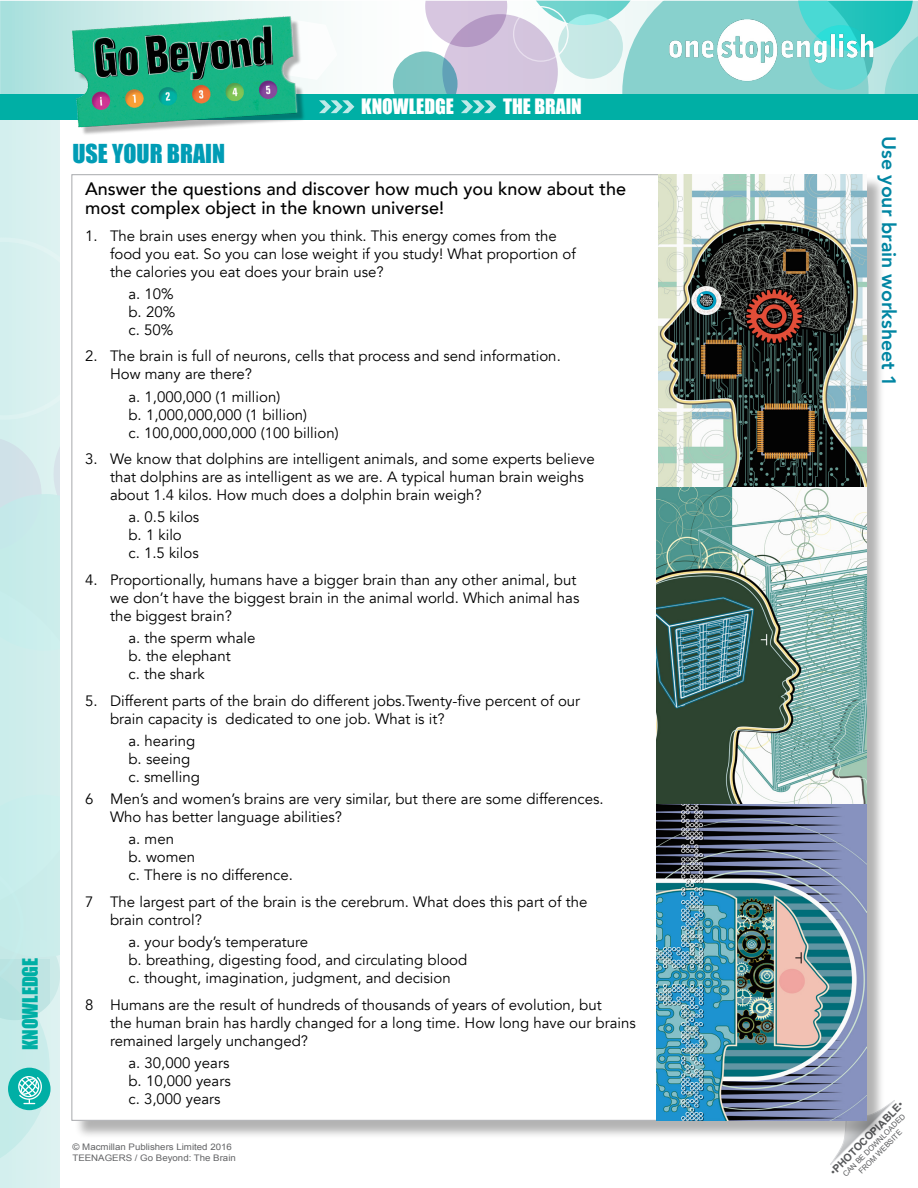
<style>
.page{position:relative;width:918px;height:1188px;background:#fff}
.page>*{position:absolute;margin:0;border:0;box-sizing:border-box;transform-origin:0 0}
.t1{font:24px "Impact";color:#009cb5}
.t2{font:800 19.5px "Avenir";color:#0086a3}
.t3{font:19.5px "Impact";color:#fff}
.t4{font:19.5px "Impact";color:#00afa5}
.t5{font:500 18px/19.5px "Avenir";color:#000}
.t6{font:15px/18px "Avenir";color:#000}
.t7{font:700 10.5px "Arial";color:#58595b}
.t8{font:9px/10.8px "Arial";color:#636466;scale:1.08 1}
.t9{font:7.5px/9px "Arial";color:#58595b;text-align:center}
.s1{font-weight:400}
</style>
<div class="page">
<svg style="left:0;top:1px;width:416px;height:93px"></svg>
<div style="left:393px;top:51px;width:65px;height:65px;background:#7dc5c2;border-radius:50%"></div>
<div style="left:0;top:107px;width:59px;height:1081px;background:#d9f1ef"></div>
<svg style="left:305px;top:20px;width:32px;height:60px"></svg>
<svg style="left:830px;top:1100px;width:65px;height:65px"></svg>
<svg style="left:0;top:252px;width:59px;height:906px"></svg>
<div style="left:0;top:94px;width:918px;height:26px;background:#00afa5"></div>
<svg style="left:319px;top:100px;width:35px;height:13px"></svg>
<svg style="left:425px;top:1px;width:493px;height:113px"></svg>
<div style="left:74px;top:176px;width:811px;height:963px;background:#000;opacity:.3"></div>
<div style="left:72px;top:175px;width:794px;height:945px;background:#fff"></div>
<img style="left:658px;top:175px;width:208px;height:312px">
<img style="left:656px;top:487px;width:210px;height:634px">
<img style="left:667px;top:12px;width:209px;height:75px">
<img style="left:72px;top:15px;width:233px;height:120px">
<h2 class="t4" style="left:15px;top:1050px;width:94px;rotate:-90deg">KNOWLEDGE</h2>
<h2 class="t3" style="left:361px;top:91px;width:94px">KNOWLEDGE</h2>
<h2 class="t3" style="left:503px;top:91px;width:80px">THE BRAIN</h2>
<h1 class="t1" style="left:72px;top:135px;width:154px">USE YOUR BRAIN</h1>
<h2 class="t2" style="left:904px;top:136px;width:253px;rotate:90deg">Use your brain worksheet 1</h2>
<p class="t5" style="left:85px;top:178px;width:543px">Answer the questions and discover how much you know about the most complex object in the known universe!</p>
<p class="t6" style="left:110px;top:227px;width:467px;text-indent:-25px">1. The brain uses energy when you think. This energy comes from the food you eat. So you can lose weight if you study! What proportion of the calories you eat does your brain use?</p>
<p class="t6" style="left:129px;top:285px;width:48px;text-align:justify">a. 10% b. 20% c. 50%</p>
<p class="t6" style="left:110px;top:347px;width:452px;text-indent:-25px">2. The brain is full of neurons, cells that process and send information.<br>How many are there?</p>
<p class="t6" style="left:129px;top:388px;width:212px">a. 1,000,000 (1 million)<br>b. 1,000,000,000 (1 billion)<br>c. 100,000,000,000 (100 billion)</p>
<p class="t6" style="left:110px;top:450px;width:486px;text-indent:-25px">3. We know that dolphins are intelligent animals, and some experts believe that dolphins are as intelligent as we are. A typical human brain weighs about 1.4 kilos. How much does a dolphin brain weigh?</p>
<p class="t6" style="left:129px;top:508px;width:72px">a. 0.5 kilos b. 1 kilo<br>c. 1.5 kilos</p>
<p class="t6" style="left:110px;top:571px;width:471px;text-indent:-25px">4. Proportionally, humans have a bigger brain than any other animal, but we don’t have the biggest brain in the animal world. Which animal has the biggest brain?</p>
<p class="t6" style="left:129px;top:629px;width:128px">a. the sperm whale b. the elephant<br>c. the shark</p>
<p class="t6" style="left:110px;top:692px;width:472px;text-indent:-25px">5. Different parts of the brain do different jobs.Twenty-five percent of our brain capacity is dedicated to one job. What is it?</p>
<p class="t6" style="left:129px;top:732px;width:73px">a. hearing b. seeing c. smelling</p>
<p class="t6" style="left:110px;top:790px;width:495px;text-indent:-25px">6 Men’s and women’s brains are very similar, but there are some differences.<br>Who has better language abilities?</p>
<p class="t6" style="left:129px;top:830px;width:166px">a. men<br>b. women<br>c. There is no difference.</p>
<p class="t6" style="left:110px;top:893px;width:479px;text-indent:-25px">7 The largest part of the brain is the cerebrum. What does this part of the brain control?</p>
<p class="t6" style="left:129px;top:933px;width:340px">a. your body’s temperature<br>b. breathing, digesting food, and circulating blood c. thought, imagination, judgment, and decision</p>
<p class="t6" style="left:110px;top:996px;width:527px;text-indent:-25px">8 Humans are the result of hundreds of thousands of years of evolution, but<br>the human brain has hardly changed for a long time. How long have our brains remained largely unchanged?</p>
<p class="t6" style="left:129px;top:1054px;width:104px;text-align:justify">a. 30,000 years b. 10,000 years c. 3,000 years</p>
<p class="t7" style="left:827px;top:1168px;width:100px;rotate:-45deg"><span class="s1">•</span>PHOTOCOPIABLE<span class="s1">•</span></p>
<p class="t9" style="left:841px;top:1172px;width:86px;rotate:-45deg">CAN BE DOWNLOADED<br>FROM WEBSITE</p>
<p class="t8" style="left:73px;top:1142px;width:153px">© Macmillan Publishers Limited 2016<br>TEENAGERS / Go Beyond: The Brain</p>
</div>
